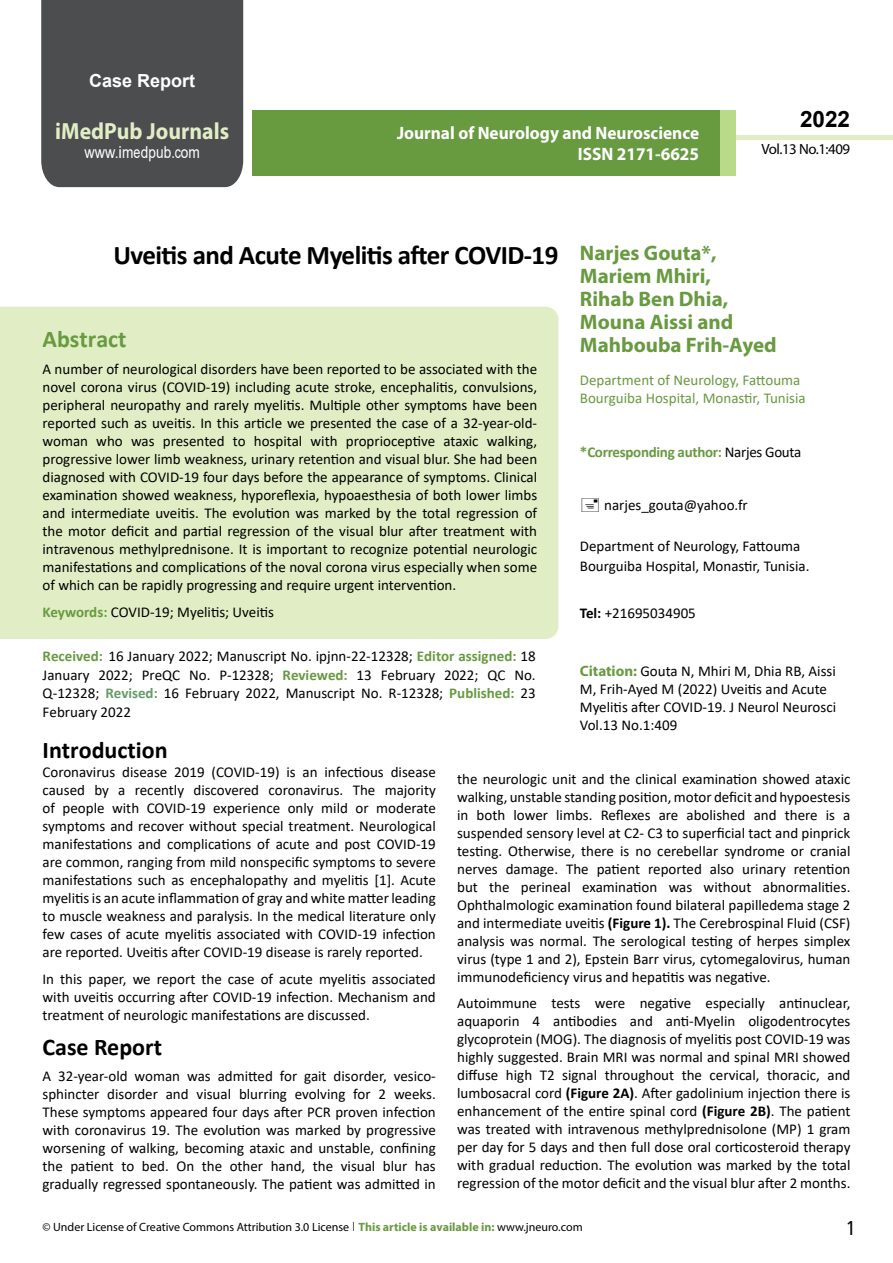
<style>
.page{position:relative;width:893px;height:1263px;background:#fff}
.page>*{position:absolute;margin:0;border:0;box-sizing:border-box;transform-origin:0 0}
.t1{font:700 27px "Calibri";letter-spacing:-.02em;color:#000}
.t2{font:25.5px "Tunga";color:#000}
.t3{font:700 24px "Calibri";color:#000}
.t4{font:700 24px "Calibri";color:#689a40}
.t5{font:700 23.4px "Myriad Pro";color:#e1eec5;scale:.93 1}
.t6{font:700 22.5px "Arial";color:#000}
.t7{font:700 21px/23.1px "Myriad Pro";color:#689a40}
.t8{font:700 18px/21.6px "Myriad Pro";color:#fff;text-align:right;scale:.96 1}
.t9{font:700 18px "Arial";color:#fff}
.t10{font:16.5px "Arial";letter-spacing:.005em;color:#fff;scale:.87 1}
.t11{font:15px/18px "Calibri";color:#000;text-align:justify}
.t12{font:15px/18px "Calibri";color:#689a40}
.t13{font:700 15px "Calibri";letter-spacing:-.02em;color:#689a40}
.t14{font:14.85px "Myriad Pro";letter-spacing:-.03em;color:#000}
.t15{font:12px "Myriad Pro";color:#000}
.s1{font-family:"Calibri"}
.s2{font-weight:700;color:#689a40}
.s3{font-weight:400;color:#000}
.s4{font-weight:700}
.s5{font-weight:700;color:#679a40}
.s6{font-weight:700;color:#679a6a}
.s7{font-family:"Myriad Pro";font-weight:700;color:#689a40}
.s8{font-family:"Tunga"}
</style>
<div class="page">
<div style="left:736px;top:135px;width:157px;height:5px;background:#e1eec5"></div>
<div style="left:252px;top:110px;width:469px;height:66px;background:#689a40"></div>
<div style="left:720px;top:110px;width:16px;height:66px;background:#b9da89"></div>
<div style="left:41px;top:0;width:202px;height:187px;background:#4c4d4f"></div>
<div style="left:0;top:307px;width:558px;height:332px;background:#e1eec5"></div>
<p class="t9" style="left:89px;top:68px;width:108px">Case Report</p>
<h3 class="t5" style="left:55px;top:116px;width:188px">iMedPub Journals</h3>
<p class="t10" style="left:84px;top:141px;width:134px">www.imedpub<span class="s1">.</span>com</p>
<p class="t8" style="left:397px;top:121px;width:316px">Journal of Neurology and Neuroscience<br>ISSN 2171-6625</p>
<h3 class="t6" style="left:800px;top:104px;width:52px">2022</h3>
<p class="t14" style="left:761px;top:140px;width:90px">Vol.13 No.1:409</p>
<h1 class="t1" style="left:113px;top:236px;width:446px">Uveitis and Acute Myelitis after COVID-19</h1>
<h3 class="t4" style="left:43px;top:323px;width:86px">Abstract</h3>
<p class="t11" style="left:43px;top:360px;width:496px">A number of neurological disorders have been reported to be associated with the novel corona virus (COVID-19) including acute stroke, encephalitis, convulsions, peripheral neuropathy and rarely myelitis. Multiple other symptoms have been reported such as uveitis. In this article we presented the case of a 32-year-old&shy;woman who was presented to hospital with proprioceptive ataxic walking, progressive lower limb weakness, urinary retention and visual blur. She had been diagnosed with COVID-19 four days before the appearance of symptoms. Clinical examination showed weakness, hyporeflexia, hypoaesthesia of both lower limbs and intermediate uveitis. The evolution was marked by the total regression of the motor deficit and partial regression of the visual blur after treatment with intravenous methylprednisone. It is important to recognize potential neurologic manifestations and complications of the noval corona virus especially when some of which can be rapidly progressing and require urgent intervention.</p>
<p class="t11" style="left:43px;top:602px;width:233px"><span class="s2">Keywords:</span> COVID-19; Myelitis; Uveitis</p>
<h3 class="t7" style="left:580px;top:240px;width:198px">Narjes Gouta*,<br>Mariem Mhiri,<br>Rihab Ben Dhia,<br>Mouna Aissi and<br>Mahbouba Frih-Ayed</h3>
<p class="t12" style="left:580px;top:371px;width:227px">Department of Neurology, Fattouma<br>Bourguiba Hospital, Monastir, Tunisia</p>
<p class="t13" style="left:580px;top:442px;width:223px">*Corresponding author: <span class="s3">Narjes Gouta</span></p>
<p class="t11" style="left:604px;top:496px;width:145px">narjes_gouta@yahoo.fr</p>
<p class="t11" style="left:580px;top:536px;width:231px;line-height:19.5px">Department of Neurology, Fattouma<br>Bourguiba Hospital, Monastir, Tunisia.</p>
<p class="t11" style="left:580px;top:604px;width:118px"><span class="s4">Tel:</span> +21695034905</p>
<p class="t11" style="left:43px;top:646px;width:495px;line-height:18.8px"><span class="s2">Received:</span> 16 January 2022; Manuscript No. ipjnn-22-12328; <span class="s5">Editor assigned:</span> 18<br>January 2022; PreQC No. P-12328; <span class="s5">Reviewed:</span> 13 February 2022; QC No.<br>Q-12328; <span class="s6">Revised:</span> 16 February 2022, Manuscript No. R-12328; <span class="s5">Published:</span> 23<br>February 2022</p>
<h3 class="t3" style="left:43px;top:733px;width:126px">Introduction</h3>
<p class="t11" style="left:43px;top:763px;width:395px">Coronavirus disease 2019 (COVID-19) is an infectious disease caused by a recently discovered coronavirus. The majority of people with COVID-19 experience only mild or moderate symptoms and recover without special treatment. Neurological manifestations and complications of acute and post COVID-19 are common, ranging from mild nonspecific symptoms to severe manifestations such as encephalopathy and myelitis [1]. Acute myelitis is an acute inflammation of gray and white matter leading to muscle weakness and paralysis. In the medical literature only few cases of acute myelitis associated with COVID-19 infection are reported. Uveitis after COVID-19 disease is rarely reported.</p>
<p class="t11" style="left:43px;top:969px;width:395px">In this paper, we report the case of acute myelitis associated with uveitis occurring after COVID-19 infection. Mechanism and treatment of neurologic manifestations are discussed.</p>
<h3 class="t3" style="left:43px;top:1030px;width:121px">Case Report</h3>
<p class="t11" style="left:43px;top:1067px;width:395px">A 32-year-old woman was admitted for gait disorder, vesico&shy;sphincter disorder and visual blurring evolving for 2 weeks.<br>These symptoms appeared four days after PCR proven infection with coronavirus 19. The evolution was marked by progressive worsening of walking, becoming ataxic and unstable, confining the patient to bed. On the other hand, the visual blur has gradually regressed spontaneously. The patient was admitted in</p>
<p class="t11" style="left:580px;top:661px;width:258px;text-align:left"><span class="s7">Citation:</span> Gouta N, Mhiri M, Dhia RB, Aissi M, Frih-Ayed M (2022) Uveitis and Acute Myelitis after COVID-19. J Neurol Neurosci Vol.13 No.1:409</p>
<p class="t11" style="left:457px;top:769px;width:395px">the neurologic unit and the clinical examination showed ataxic walking, unstable standing position, motor deficit and hypoestesis in both lower limbs. Reflexes are abolished and there is a suspended sensory level at C2- C3 to superficial tact and pinprick testing. Otherwise, there is no cerebellar syndrome or cranial nerves damage. The patient reported also urinary retention but the perineal examination was without abnormalities.<br>Ophthalmologic examination found bilateral papilledema stage 2 and intermediate uveitis <span class="s4">(Figure 1).</span> The Cerebrospinal Fluid (CSF) analysis was normal. The serological testing of herpes simplex virus (type 1 and 2), Epstein Barr virus, cytomegalovirus, human immunodeficiency virus and hepatitis was negative.</p>
<p class="t11" style="left:457px;top:994px;width:395px">Autoimmune tests were negative especially antinuclear, aquaporin 4 antibodies and anti-Myelin oligodentrocytes glycoprotein (MOG). The diagnosis of myelitis post COVID-19 was highly suggested. Brain MRI was normal and spinal MRI showed diffuse high T2 signal throughout the cervical, thoracic, and lumbosacral cord <span class="s4">(Figure 2A)</span>. After gadolinium injection there is enhancement of the entire spinal cord <span class="s4">(Figure 2B)</span>. The patient was treated with intravenous methylprednisolone (MP) 1 gram per day for 5 days and then full dose oral corticosteroid therapy with gradual reduction. The evolution was marked by the total regression of the motor deficit and the visual blur after 2 months.</p>
<p class="t15" style="left:43px;top:1219px;width:542px">© Under License of Creative Commons Attribution 3.0 License <span class="s8">|</span> <span class="s2">This article is available in:</span> www.jneuro.com</p>
<h2 class="t2" style="left:847px;top:1211px;width:9px">1</h2>
</div>
